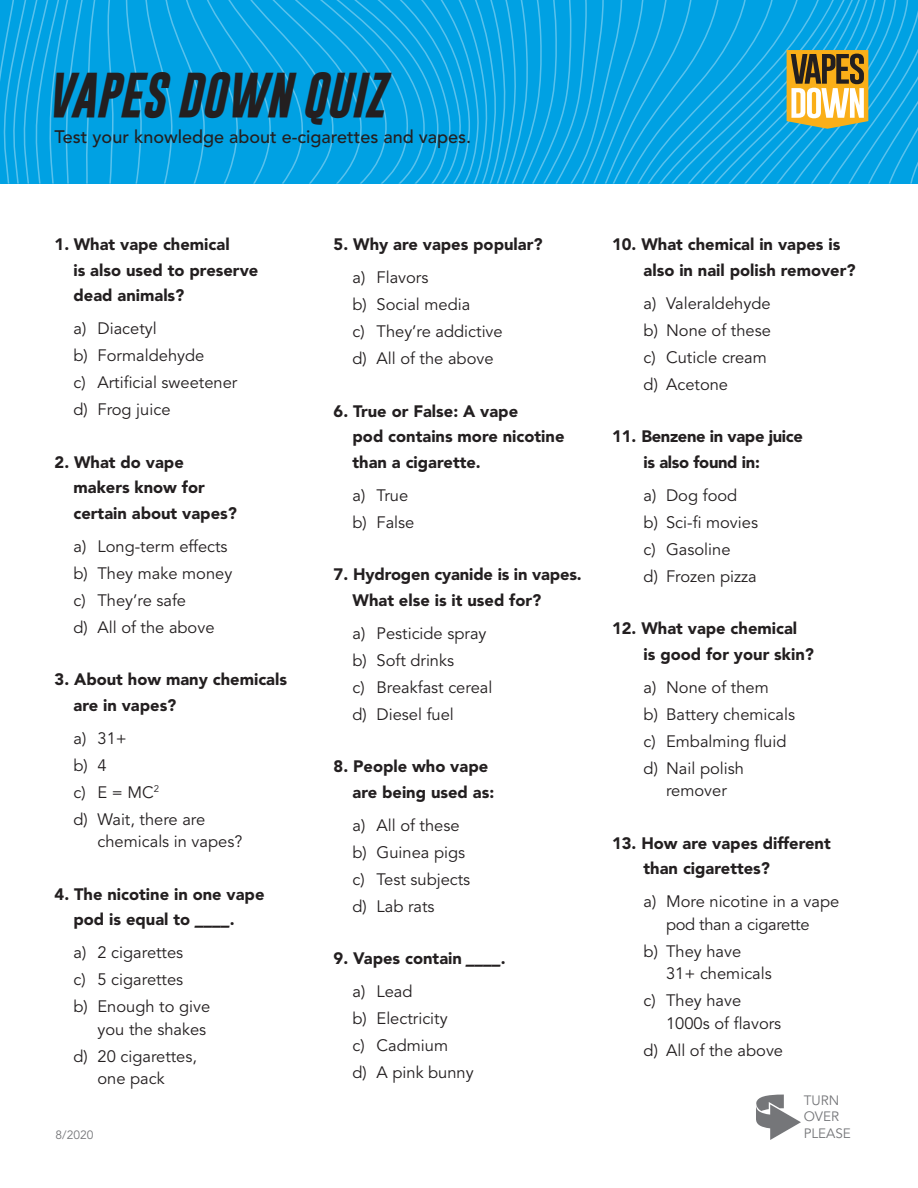
<style>
.page{position:relative;width:918px;height:1188px;background:#fff}
.page>*{position:absolute;margin:0;border:0;box-sizing:border-box;transform-origin:0 0}
.t1{font:italic 700 45.75px "Gobold";color:#231f20}
.t2{font:500 18px "Avenir LT Std";color:#231f20}
.LI_Title{font:16.5px/22.5px "Avenir LT Std";color:#231f20}
.LI_Label{font:900 16.5px "Avenir LT Std";color:#231f20}
.LI_Title-2{font:900 16.5px/25.5px "Avenir LT Std";color:#231f20}
.LI_Label-2{font:16.5px "Avenir LT Std";color:#231f20}
.LI_Title-3{font:16.5px/22.5px "Avenir LT Std";letter-spacing:-.02em;color:#231f20}
.LI_Label-3{font:900 16.5px "Avenir LT Std";letter-spacing:-.02em;color:#231f20}
.LI_Title-4{font:900 16.5px "Avenir LT Std";letter-spacing:-.02em;color:#231f20}
.t3{font:13.5px/16.5px "Avenir LT Std";color:#757679}
.t4{font:12px "Avenir LT Std";color:#757679}
.s1{font-family:"Gobold";font-weight:700;font-style:italic}
</style>
<div class="page">
<div style="left:0;top:0;width:918px;height:184px;background:#00a1e3"></div>
<svg style="left:0;top:0;width:96px;height:184px"></svg>
<svg style="left:107px;top:0;width:7px;height:184px"></svg>
<svg style="left:126px;top:0;width:792px;height:184px"></svg>
<svg style="left:756px;top:1095px;width:45px;height:45px"></svg>
<h1 class="t1" style="left:46px;top:65px;width:340px">VAPES DOWN QUIZ</h1>
<p class="t2" style="left:55px;top:127px;width:418px">Test your knowledge about e-cigarettes and vapes.</p>
<p class="LI_Label" style="left:55px;top:234px;width:177px">1. What vape chemical</p>
<p class="LI_Title-2" style="left:73px;top:257px;width:186px">is also used to preserve dead animals?</p>
<p class="LI_Label-2" style="left:73px;top:319px;width:14px">a)</p>
<p class="LI_Title" style="left:98px;top:318px;width:61px">Diacetyl</p>
<p class="LI_Label-2" style="left:74px;top:346px;width:16px">b)</p>
<p class="LI_Title" style="left:98px;top:345px;width:108px">Formaldehyde</p>
<p class="LI_Label-2" style="left:74px;top:373px;width:14px">c)</p>
<p class="LI_Title" style="left:98px;top:372px;width:141px">Artificial sweetener</p>
<p class="LI_Label-2" style="left:74px;top:400px;width:16px">d)</p>
<p class="LI_Title" style="left:98px;top:399px;width:75px">Frog juice</p>
<p class="LI_Label" style="left:55px;top:452px;width:131px">2. What do vape</p>
<p class="LI_Title-2" style="left:73px;top:475px;width:165px">makers know for certain about vapes?</p>
<p class="LI_Label-2" style="left:73px;top:536px;width:14px">a)</p>
<p class="LI_Title" style="left:98px;top:535px;width:132px">Long-term effects</p>
<p class="LI_Label-2" style="left:74px;top:563px;width:16px">b)</p>
<p class="LI_Title" style="left:98px;top:562px;width:136px">They make money</p>
<p class="LI_Label-2" style="left:74px;top:590px;width:14px">c)</p>
<p class="LI_Title" style="left:98px;top:589px;width:90px">They’re safe</p>
<p class="LI_Label-2" style="left:74px;top:617px;width:16px">d)</p>
<p class="LI_Title" style="left:98px;top:616px;width:119px">All of the above</p>
<p class="LI_Label" style="left:55px;top:669px;width:234px">3. About how many chemicals</p>
<p class="LI_Title-2" style="left:73px;top:692px;width:104px">are in vapes?</p>
<p class="LI_Label-2" style="left:73px;top:728px;width:14px">a)</p>
<p class="LI_Title" style="left:98px;top:727px;width:31px">31+</p>
<p class="LI_Label-2" style="left:74px;top:755px;width:16px">b)</p>
<p class="LI_Title" style="left:98px;top:754px;width:11px">4</p>
<p class="LI_Label-2" style="left:74px;top:782px;width:14px">c)</p>
<p class="LI_Title" style="left:98px;top:781px;width:63px">E = MC<sup>2</sup></p>
<p class="LI_Label-2" style="left:74px;top:809px;width:16px">d)</p>
<p class="LI_Title" style="left:98px;top:808px;width:146px">Wait, there are chemicals in vapes?</p>
<p class="LI_Label" style="left:55px;top:884px;width:211px">4. The nicotine in one vape</p>
<p class="LI_Title-2" style="left:73px;top:907px;width:163px">pod is equal to <span class="s1">____</span>.</p>
<p class="LI_Label-2" style="left:73px;top:943px;width:14px">a)</p>
<p class="LI_Title" style="left:98px;top:942px;width:87px">2 cigarettes</p>
<p class="LI_Label-2" style="left:74px;top:970px;width:14px">c)</p>
<p class="LI_Title" style="left:98px;top:969px;width:87px">5 cigarettes</p>
<p class="LI_Label-2" style="left:74px;top:997px;width:16px">b)</p>
<p class="LI_Title" style="left:98px;top:996px;width:114px">Enough to give you the shakes</p>
<p class="LI_Label-2" style="left:74px;top:1046px;width:16px">d)</p>
<p class="LI_Title" style="left:98px;top:1045px;width:101px">20 cigarettes, one pack</p>
<p class="t4" style="left:56px;top:1127px;width:39px">8/2020</p>
<p class="LI_Label" style="left:334px;top:234px;width:210px">5. Why are vapes popular?</p>
<p class="LI_Label-2" style="left:353px;top:268px;width:14px">a)</p>
<p class="LI_Title" style="left:377px;top:267px;width:53px">Flavors</p>
<p class="LI_Label-2" style="left:353px;top:295px;width:16px">b)</p>
<p class="LI_Title" style="left:377px;top:294px;width:95px">Social media</p>
<p class="LI_Label-2" style="left:353px;top:322px;width:14px">c)</p>
<p class="LI_Title" style="left:377px;top:321px;width:128px">They’re addictive</p>
<p class="LI_Label-2" style="left:353px;top:349px;width:16px">d)</p>
<p class="LI_Title" style="left:377px;top:348px;width:119px">All of the above</p>
<p class="LI_Label" style="left:334px;top:401px;width:186px">6. True or False: A vape</p>
<p class="LI_Title-2" style="left:353px;top:424px;width:214px">pod contains more nicotine than a cigarette.</p>
<p class="LI_Label-2" style="left:353px;top:485px;width:14px">a)</p>
<p class="LI_Title" style="left:377px;top:484px;width:33px">True</p>
<p class="LI_Label-2" style="left:353px;top:512px;width:16px">b)</p>
<p class="LI_Title" style="left:377px;top:511px;width:39px">False</p>
<p class="LI_Label" style="left:334px;top:564px;width:250px">7. Hydrogen cyanide is in vapes.</p>
<p class="LI_Title-2" style="left:353px;top:587px;width:190px">What else is it used for?</p>
<p class="LI_Label-2" style="left:353px;top:623px;width:14px">a)</p>
<p class="LI_Title" style="left:377px;top:622px;width:111px">Pesticide spray</p>
<p class="LI_Label-2" style="left:353px;top:650px;width:16px">b)</p>
<p class="LI_Title" style="left:377px;top:649px;width:79px">Soft drinks</p>
<p class="LI_Label-2" style="left:353px;top:677px;width:14px">c)</p>
<p class="LI_Title" style="left:377px;top:676px;width:117px">Breakfast cereal</p>
<p class="LI_Label-2" style="left:353px;top:704px;width:16px">d)</p>
<p class="LI_Title" style="left:377px;top:703px;width:79px">Diesel fuel</p>
<p class="LI_Label" style="left:334px;top:756px;width:156px">8. People who vape</p>
<p class="LI_Title-2" style="left:353px;top:779px;width:143px">are being used as:</p>
<p class="LI_Label-2" style="left:353px;top:815px;width:14px">a)</p>
<p class="LI_Title" style="left:377px;top:814px;width:85px">All of these</p>
<p class="LI_Label-2" style="left:353px;top:842px;width:16px">b)</p>
<p class="LI_Title" style="left:377px;top:841px;width:90px">Guinea pigs</p>
<p class="LI_Label-2" style="left:353px;top:869px;width:14px">c)</p>
<p class="LI_Title" style="left:377px;top:868px;width:95px">Test subjects</p>
<p class="LI_Label-2" style="left:353px;top:896px;width:16px">d)</p>
<p class="LI_Title" style="left:377px;top:895px;width:60px">Lab rats</p>
<p class="LI_Label" style="left:334px;top:948px;width:174px">9. Vapes contain <span class="s1">____</span>.</p>
<p class="LI_Label-2" style="left:353px;top:982px;width:14px">a)</p>
<p class="LI_Title" style="left:377px;top:981px;width:38px">Lead</p>
<p class="LI_Label-2" style="left:353px;top:1009px;width:16px">b)</p>
<p class="LI_Title" style="left:377px;top:1008px;width:73px">Electricity</p>
<p class="LI_Label-2" style="left:353px;top:1036px;width:14px">c)</p>
<p class="LI_Title" style="left:377px;top:1035px;width:73px">Cadmium</p>
<p class="LI_Label-2" style="left:353px;top:1063px;width:16px">d)</p>
<p class="LI_Title" style="left:377px;top:1062px;width:99px">A pink bunny</p>
<p class="LI_Label" style="left:612px;top:234px;width:230px">10. What chemical in vapes is</p>
<p class="LI_Title-2" style="left:644px;top:257px;width:214px">also in nail polish remover?</p>
<p class="LI_Label-2" style="left:644px;top:293px;width:14px">a)</p>
<p class="LI_Title" style="left:666px;top:292px;width:106px">Valeraldehyde</p>
<p class="LI_Label-2" style="left:644px;top:320px;width:16px">b)</p>
<p class="LI_Title" style="left:666px;top:319px;width:106px">None of these</p>
<p class="LI_Label-2" style="left:644px;top:347px;width:14px">c)</p>
<p class="LI_Title" style="left:666px;top:346px;width:102px">Cuticle cream</p>
<p class="LI_Label-2" style="left:644px;top:374px;width:16px">d)</p>
<p class="LI_Title" style="left:666px;top:373px;width:64px">Acetone</p>
<p class="LI_Label-3" style="left:612px;top:426px;width:192px">11. Benzene in vape juice</p>
<p class="LI_Title-4" style="left:644px;top:452px;width:118px">is also found in:</p>
<p class="LI_Label-2" style="left:644px;top:485px;width:14px">a)</p>
<p class="LI_Title" style="left:666px;top:484px;width:73px">Dog food</p>
<p class="LI_Label-2" style="left:644px;top:512px;width:16px">b)</p>
<p class="LI_Title" style="left:666px;top:511px;width:93px">Sci-fi movies</p>
<p class="LI_Label-2" style="left:644px;top:539px;width:14px">c)</p>
<p class="LI_Title" style="left:666px;top:538px;width:66px">Gasoline</p>
<p class="LI_Label-2" style="left:644px;top:566px;width:16px">d)</p>
<p class="LI_Title" style="left:666px;top:565px;width:92px">Frozen pizza</p>
<p class="LI_Label" style="left:612px;top:618px;width:187px">12. What vape chemical</p>
<p class="LI_Title-2" style="left:644px;top:641px;width:172px">is good for your skin?</p>
<p class="LI_Label-2" style="left:644px;top:677px;width:14px">a)</p>
<p class="LI_Title" style="left:666px;top:676px;width:104px">None of them</p>
<p class="LI_Label-2" style="left:644px;top:704px;width:16px">b)</p>
<p class="LI_Title" style="left:666px;top:703px;width:130px">Battery chemicals</p>
<p class="LI_Label-2" style="left:644px;top:731px;width:14px">c)</p>
<p class="LI_Title" style="left:666px;top:730px;width:122px">Embalming fluid</p>
<p class="LI_Label-2" style="left:644px;top:758px;width:16px">d)</p>
<p class="LI_Title" style="left:666px;top:757px;width:79px">Nail polish remover</p>
<p class="LI_Label" style="left:612px;top:833px;width:220px">13. How are vapes different</p>
<p class="LI_Title-2" style="left:644px;top:856px;width:128px">than cigarettes?</p>
<p class="LI_Label-2" style="left:644px;top:892px;width:14px">a)</p>
<p class="LI_Title-3" style="left:666px;top:891px;width:175px">More nicotine in a vape pod than a cigarette</p>
<p class="LI_Label-2" style="left:644px;top:941px;width:16px">b)</p>
<p class="LI_Title" style="left:666px;top:940px;width:107px">They have<br>31+ chemicals</p>
<p class="LI_Label-2" style="left:644px;top:991px;width:14px">c)</p>
<p class="LI_Title" style="left:666px;top:990px;width:117px">They have<br>1000s of flavors</p>
<p class="LI_Label-2" style="left:644px;top:1040px;width:16px">d)</p>
<p class="LI_Title" style="left:666px;top:1039px;width:119px">All of the above</p>
<p class="t3" style="left:804px;top:1092px;width:49px">TURN<br>OVER<br>PLEASE</p>
</div>
